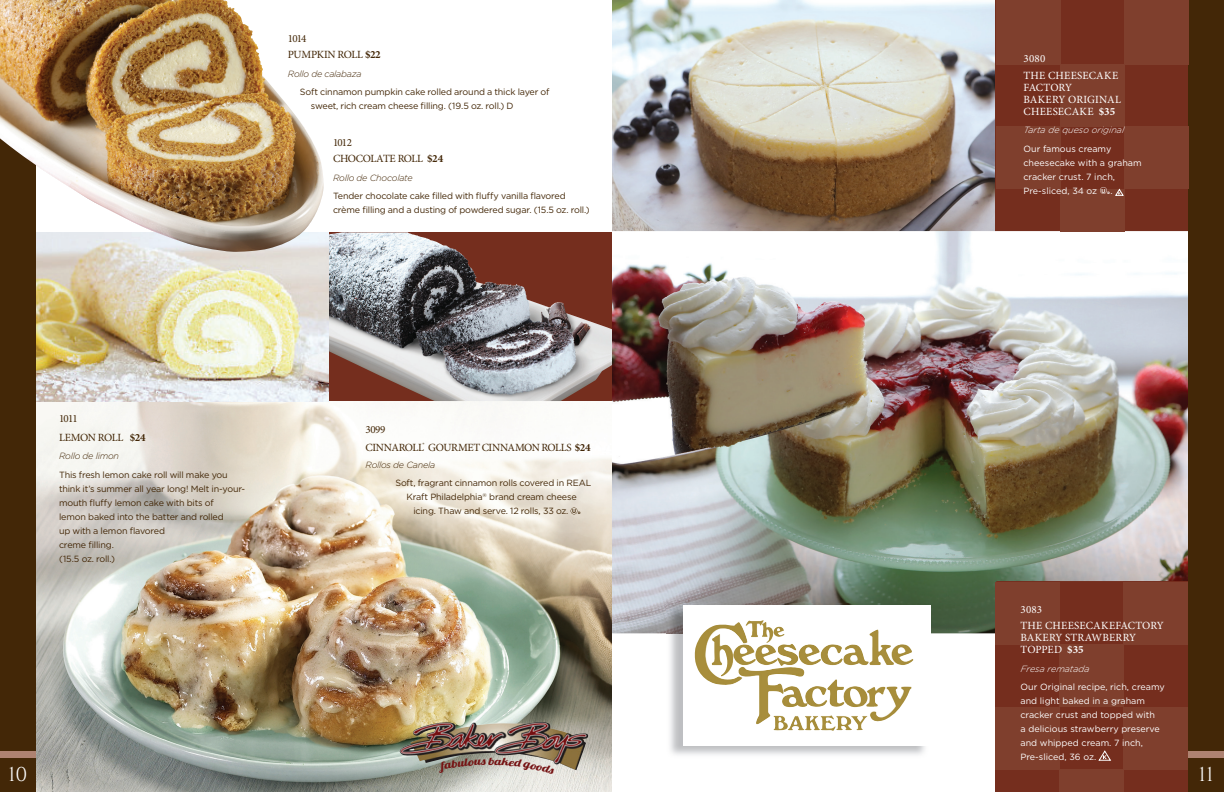
<style>
.page{position:relative;width:1224px;height:792px;background:#fff}
.page>*{position:absolute;margin:0;border:0;box-sizing:border-box;transform-origin:0 0}
.t1{font:20px "Cinzel";color:#fff}
.t2{font:11px/12px "Minion Pro";letter-spacing:.015em;color:#fff}
.t3{font:11px/16.5px "Minion Pro";letter-spacing:-.04em;color:#432707}
.t4{font:9px/14px "Gotham";letter-spacing:-.02em;color:#432707}
.t5{font:9px/14px "Gotham";color:#fff}
.t6{font:italic 300 9px "Gotham";letter-spacing:-.025em;color:#432707}
.t7{font:italic 300 9px "Gotham";color:#fff}
.s1{font-weight:700}
.s2{font-family:"Lato";font-weight:800;font-size:5.4px}
.s3{font-family:"Futura Std";font-weight:700;font-size:3.2px}
</style>
<div class="page">
<img style="left:612px;top:0;width:384px;height:231px">
<div style="left:996px;top:0;width:228px;height:792px;background:#752e1e"></div>
<img style="left:36px;top:401px;width:576px;height:391px">
<div style="left:0;top:0;width:36px;height:792px;background:#432707"></div>
<div style="left:1188px;top:0;width:36px;height:792px;background:#432707"></div>
<img style="left:329px;top:232px;width:283px;height:169px">
<img style="left:36px;top:232px;width:293px;height:169px">
<svg style="left:571px;top:508px;width:7px;height:6px"></svg>
<div style="left:0;top:752px;width:36px;height:6px;background:#ae8271"></div>
<div style="left:1188px;top:752px;width:36px;height:6px;background:#ae8271"></div>
<img style="left:612px;top:231px;width:576px;height:402px">
<img style="left:667px;top:604px;width:261px;height:151px">
<svg style="left:683px;top:605px;width:248px;height:141px"></svg>
<img style="left:694px;top:620px;width:183px;height:65px">
<div style="left:996px;top:0;width:64px;height:64px;background:#7f3f2d"></div>
<div style="left:996px;top:127px;width:64px;height:62px;background:#7f3f2d"></div>
<div style="left:1125px;top:0;width:64px;height:64px;background:#7f3f2d"></div>
<div style="left:1125px;top:127px;width:64px;height:62px;background:#7f3f2d"></div>
<div style="left:1060px;top:64px;width:64px;height:63px;background:#7f3f2d"></div>
<div style="left:1060px;top:189px;width:64px;height:42px;background:#7f3f2d"></div>
<svg style="left:1100px;top:187px;width:7px;height:7px"></svg>
<svg style="left:1116px;top:189px;width:7px;height:6px"></svg>
<div style="left:996px;top:582px;width:64px;height:63px;background:#7f3f2d"></div>
<div style="left:996px;top:707px;width:64px;height:63px;background:#7f3f2d"></div>
<div style="left:1124px;top:582px;width:64px;height:63px;background:#7f3f2d"></div>
<div style="left:1124px;top:707px;width:64px;height:63px;background:#7f3f2d"></div>
<div style="left:1060px;top:644px;width:64px;height:63px;background:#7f3f2d"></div>
<div style="left:1060px;top:770px;width:64px;height:22px;background:#7f3f2d"></div>
<svg style="left:1099px;top:751px;width:12px;height:9px"></svg>
<img style="left:0;top:0;width:325px;height:252px">
<img style="left:399px;top:722px;width:190px;height:48px">
<svg style="left:437px;top:758px;width:117px;height:16px;background:#c1c2b9"></svg>
<p class="t3" style="left:288px;top:30px;width:94px">1014<br>PUMPKIN ROLL <span class="s1">$22</span></p>
<p class="t6" style="left:288px;top:68px;width:75px">Rollo de calabaza</p>
<p class="t4" style="left:311px;top:85px;width:240px;text-indent:-11px">Soft cinnamon pumpkin cake rolled around a thick layer of sweet, rich cream cheese filling. (19.5 oz. roll.) D</p>
<p class="t3" style="left:333px;top:134px;width:112px">1012<br>CHOCOLATE ROLL <span class="s1">$24</span></p>
<p class="t6" style="left:333px;top:172px;width:81px">Rollo de Chocolate</p>
<p class="t4" style="left:333px;top:189px;width:258px">Tender chocolate cake filled with fluffy vanilla flavored crème filling and a dusting of powdered sugar. (15.5 oz. roll.)</p>
<p class="t3" style="left:59px;top:409px;width:88px;line-height:19px">1011<br>LEMON ROLL <span class="s1">$24</span></p>
<p class="t6" style="left:59px;top:451px;width:62px">Rollo de limon</p>
<p class="t4" style="left:59px;top:467px;width:188px">This fresh lemon cake roll will make you think it’s summer all year long! Melt in-your&shy;mouth fluffy lemon cake with bits of<br>lemon baked into the batter and rolled<br>up with a lemon flavored<br>creme filling.<br>(15.5 oz. roll.)</p>
<p class="t3" style="left:365px;top:421px;width:227px;line-height:18.1px">3099<br>CINNAROLL<sup>®</sup> GOURMET CINNAMON ROLLS <span class="s1">$24</span></p>
<p class="t6" style="left:365px;top:460px;width:71px">Rollos de Canela</p>
<p class="t4" style="left:395px;top:476px;width:198px;text-align:center">Soft, fragrant cinnamon rolls covered in REAL<br>Kraft Philadelphia<sup>®</sup> brand cream cheese</p>
<p class="t4" style="left:413px;top:504px;width:169px">icing. Thaw and serve. 12 rolls, 33 oz. <span class="s2">U</span> <span class="s3">D</span></p>
<p class="t2" style="left:1024px;top:51px;width:96px;line-height:16.5px">3080<br>THE CHEESECAKE</p>
<p class="t2" style="left:1024px;top:82px;width:99px">FACTORY<br>BAKERY ORIGINAL<br>CHEESECAKE <span class="s1">$35</span></p>
<p class="t7" style="left:1024px;top:125px;width:102px">Tarta de queso original</p>
<p class="t5" style="left:1024px;top:142px;width:120px">Our famous creamy cheesecake with a graham cracker crust. 7 inch,<br>Pre-sliced, 34 oz <span class="s2">U</span> <span class="s3">D</span> .</p>
<p class="t2" style="left:1021px;top:602px;width:145px;line-height:16.5px">3083<br>THE CHEESECAKEFACTORY</p>
<p class="t2" style="left:1021px;top:632px;width:117px">BAKERY STRAWBERRY<br>TOPPED <span class="s1">$35</span></p>
<p class="t7" style="left:1021px;top:664px;width:72px">Fresa rematada</p>
<p class="t5" style="left:1021px;top:680px;width:146px">Our Original recipe, rich, creamy and light baked in a graham cracker crust and topped with<br>a delicious strawberry preserve and whipped cream. 7 inch,<br>Pre-sliced, 36 oz.</p>
<h1 class="t1" style="left:9px;top:763px;width:20px">10</h1>
<h1 class="t1" style="left:1199px;top:763px;width:16px">11</h1>
</div>
